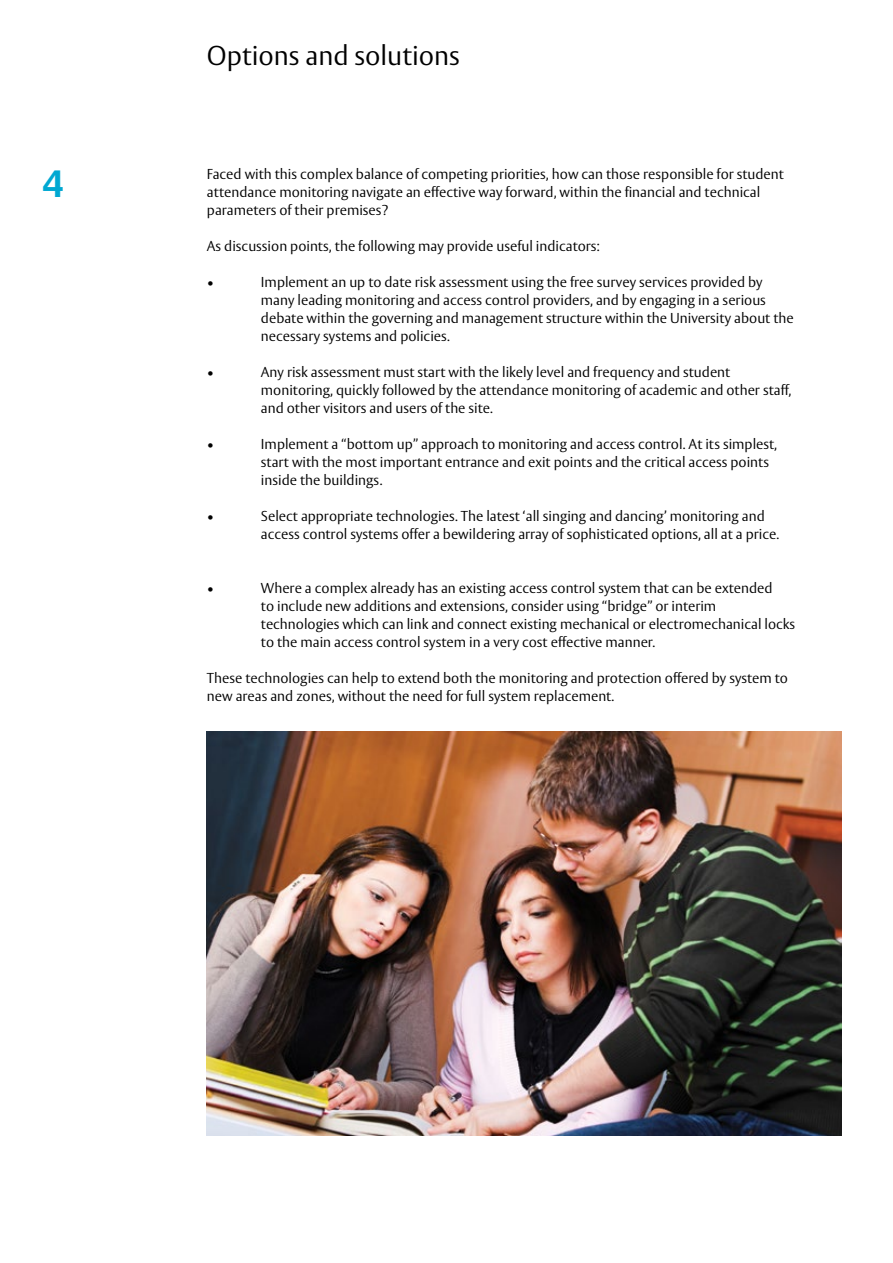
<style>
.page{position:relative;width:893px;height:1263px;background:#fff}
.page>*{position:absolute;margin:0;border:0;box-sizing:border-box;transform-origin:0 0}
.t1{font:700 37.5px "ASSA Vesta";color:#00a8d2}
.t2{font:300 27px "ASSA Vesta";color:#000}
.t3{font:300 14.25px/18px "ASSA Vesta";color:#000}
</style>
<div class="page">
<img style="left:207px;top:731px;width:635px;height:404px">
<h1 class="t1" style="left:43px;top:161px;width:23px">4</h1>
<h2 class="t2" style="left:207px;top:39px;width:255px">Options and solutions</h2>
<p class="t3" style="left:207px;top:166px;width:578px">Faced with this complex balance of competing priorities, how can those responsible for student attendance monitoring navigate an effective way forward, within the financial and technical parameters of their premises?</p>
<p class="t3" style="left:207px;top:238px;width:394px">As discussion points, the following may provide useful indicators:</p>
<p class="t3" style="left:207px;top:274px;width:9px">•</p>
<p class="t3" style="left:261px;top:274px;width:534px">Implement an up to date risk assessment using the free survey services provided by many leading monitoring and access control providers, and by engaging in a serious debate within the governing and management structure within the University about the necessary systems and policies.</p>
<p class="t3" style="left:207px;top:364px;width:9px">•</p>
<p class="t3" style="left:261px;top:364px;width:532px">Any risk assessment must start with the likely level and frequency and student monitoring, quickly followed by the attendance monitoring of academic and other staff, and other visitors and users of the site.</p>
<p class="t3" style="left:207px;top:436px;width:9px">•</p>
<p class="t3" style="left:261px;top:436px;width:518px">Implement a “bottom up” approach to monitoring and access control. At its simplest, start with the most important entrance and exit points and the critical access points inside the buildings.</p>
<p class="t3" style="left:207px;top:508px;width:9px">•</p>
<p class="t3" style="left:261px;top:508px;width:520px">Select appropriate technologies. The latest ‘all singing and dancing’ monitoring and access control systems offer a bewildering array of sophisticated options, all at a price.</p>
<p class="t3" style="left:207px;top:580px;width:9px">•</p>
<p class="t3" style="left:261px;top:580px;width:536px">Where a complex already has an existing access control system that can be extended<br>to include new additions and extensions, consider using “bridge” or interim technologies which can link and connect existing mechanical or electromechanical locks to the main access control system in a very cost effective manner.</p>
<p class="t3" style="left:207px;top:670px;width:583px">These technologies can help to extend both the monitoring and protection offered by system to new areas and zones, without the need for full system replacement.</p>
</div>
